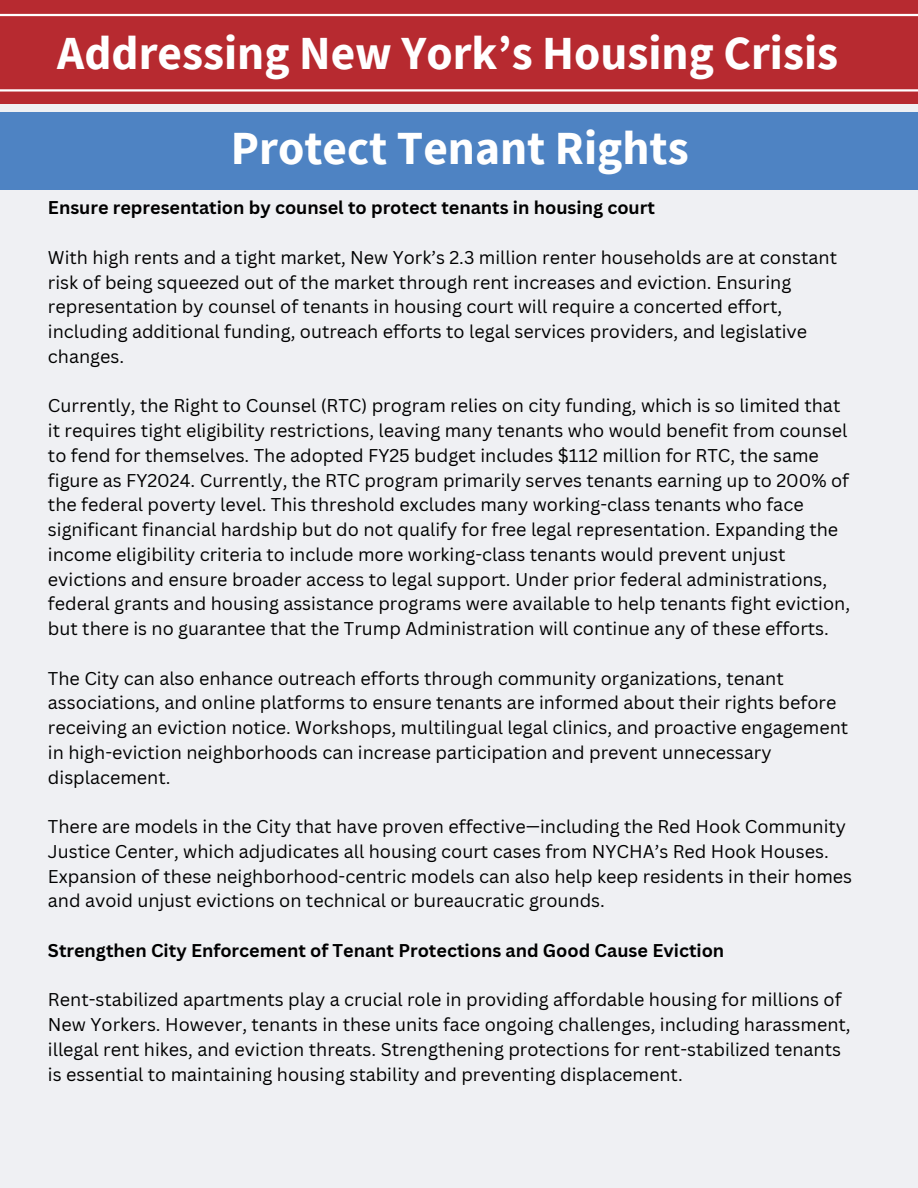
<style>
.page{position:relative;width:918px;height:1188px;background:#eff0f3}
.page>*{position:absolute;margin:0;border:0;box-sizing:border-box;transform-origin:0 0}
.t1{font:700 47.4px "Source Sans Pro";color:#fff}
.t2{font:18px/24.8px "Canva Sans";color:#000}
.t3{font:700 18px "Canva Sans";color:#000}
</style>
<div class="page">
<div style="left:0;top:0;width:918px;height:104px;background:#b72a30"></div>
<hr style="left:0;top:14px;width:918px;height:2px;background:#fff">
<hr style="left:0;top:89px;width:918px;height:3px;background:#fff">
<div style="left:0;top:112px;width:918px;height:77px;background:#4e83c3"></div>
<p class="t1" style="left:57px;top:23px;width:782px">Addressing New York’s Housing Crisis</p>
<h1 class="t1" style="left:231px;top:117px;width:459px">Protect Tenant Rights</h1>
<p class="t3" style="left:48px;top:195px;width:608px">Ensure representation by counsel to protect tenants in housing court</p>
<h1 class="t2" style="left:48px;top:244px;width:791px">With high rents and a tight market, New York’s 2.3 million renter households are at constant risk of being squeezed out of the market through rent increases and eviction. Ensuring representation by counsel of tenants in housing court will require a concerted effort, including additional funding, outreach efforts to legal services providers, and legislative changes.</h1>
<h2 class="t2" style="left:48px;top:393px;width:804px">Currently, the Right to Counsel (RTC) program relies on city funding, which is so limited that it requires tight eligibility restrictions, leaving many tenants who would benefit from counsel to fend for themselves. The adopted FY25 budget includes $112 million for RTC, the same figure as FY2024. Currently, the RTC program primarily serves tenants earning up to 200% of the federal poverty level. This threshold excludes many working-class tenants who face significant financial hardship but do not qualify for free legal representation. Expanding the income eligibility criteria to include more working-class tenants would prevent unjust evictions and ensure broader access to legal support. Under prior federal administrations, federal grants and housing assistance programs were available to help tenants fight eviction, but there is no guarantee that the Trump Administration will continue any of these efforts.</h2>
<p class="t2" style="left:48px;top:665px;width:802px">The City can also enhance outreach efforts through community organizations, tenant associations, and online platforms to ensure tenants are informed about their rights before receiving an eviction notice. Workshops, multilingual legal clinics, and proactive engagement in high-eviction neighborhoods can increase participation and prevent unnecessary displacement.</p>
<p class="t2" style="left:48px;top:814px;width:806px">There are models in the City that have proven effective—including the Red Hook Community Justice Center, which adjudicates all housing court cases from NYCHA’s Red Hook Houses.<br>Expansion of these neighborhood-centric models can also help keep residents in their homes and avoid unjust evictions on technical or bureaucratic grounds.</p>
<p class="t3" style="left:48px;top:938px;width:678px">Strengthen City Enforcement of Tenant Protections and Good Cause Eviction</p>
<p class="t2" style="left:48px;top:987px;width:804px">Rent-stabilized apartments play a crucial role in providing affordable housing for millions of New Yorkers. However, tenants in these units face ongoing challenges, including harassment, illegal rent hikes, and eviction threats. Strengthening protections for rent-stabilized tenants is essential to maintaining housing stability and preventing displacement.</p>
</div>
